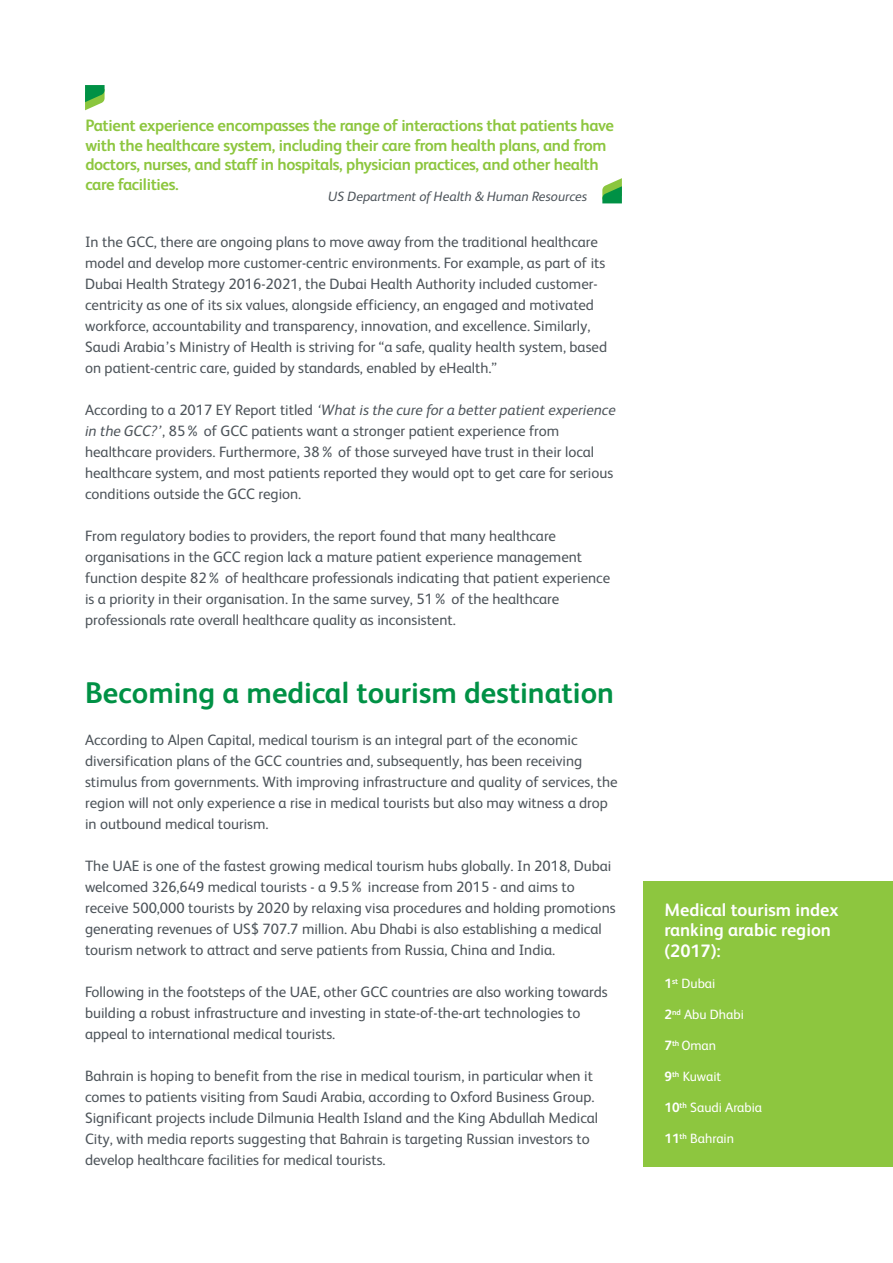
<style>
.page{position:relative;width:893px;height:1263px;background:#fff}
.page>*{position:absolute;margin:0;border:0;box-sizing:border-box;transform-origin:0 0}
.t1{font:700 30px "FS Albert";color:#009145}
.t2{font:700 18px/20.7px "FS Albert";color:#fff}
.Body_Copy_v2{font:700 16.5px/19.5px "FS Albert";letter-spacing:-.02em;color:#8dc63f}
.t3{font:15px/21px "FS Albert";color:#4d545a}
.t4{font:13.5px "FS Albert";color:#fff}
.t5{font:italic 13.5px "FS Albert";color:#4d545a}
.s1{font-style:italic}
.s2{font-weight:700}
</style>
<div class="page">
<svg style="left:85px;top:85px;width:20px;height:25px"></svg>
<svg style="left:602px;top:178px;width:20px;height:25px"></svg>
<div style="left:643px;top:881px;width:250px;height:285px;background:#8dc63f"></div>
<p class="Body_Copy_v2" style="left:85px;top:116px;width:530px">Patient experience encompasses the range of interactions that patients have with the healthcare system, including their care from health plans, and from doctors, nurses, and staff in hospitals, physician practices, and other health care facilities.</p>
<p class="t5" style="left:328px;top:189px;width:260px">US Department of Health &amp; Human Resources</p>
<p class="t3" style="left:85px;top:231px;width:524px">In the GCC, there are ongoing plans to move away from the traditional healthcare model and develop more customer-centric environments. For example, as part of its Dubai Health Strategy 2016-2021, the Dubai Health Authority included customer&shy;centricity as one of its six values, alongside efficiency, an engaged and motivated workforce, accountability and transparency, innovation, and excellence. Similarly, Saudi Arabia’s Ministry of Health is striving for “a safe, quality health system, based on patient-centric care, guided by standards, enabled by eHealth.”</p>
<p class="t3" style="left:85px;top:399px;width:532px">According to a 2017 EY Report titled <span class="s1">‘What is the cure for a better patient experience in the GCC?’</span>, 85% of GCC patients want a stronger patient experience from healthcare providers. Furthermore, 38% of those surveyed have trust in their local healthcare system, and most patients reported they would opt to get care for serious conditions outside the GCC region.</p>
<p class="t3" style="left:85px;top:525px;width:527px">From regulatory bodies to providers, the report found that many healthcare organisations in the GCC region lack a mature patient experience management function despite 82% of healthcare professionals indicating that patient experience is a priority in their organisation. In the same survey, 51% of the healthcare professionals rate overall healthcare quality as inconsistent.</p>
<p class="t1" style="left:85px;top:675px;width:530px">Becoming a medical tourism destination</p>
<p class="t3" style="left:85px;top:729px;width:534px">According to Alpen Capital, medical tourism is an integral part of the economic diversification plans of the GCC countries and, subsequently, has been receiving stimulus from governments. With improving infrastructure and quality of services, the region will not only experience a rise in medical tourists but also may witness a drop in outbound medical tourism.</p>
<p class="t3" style="left:85px;top:855px;width:532px">The UAE is one of the fastest growing medical tourism hubs globally. In 2018, Dubai welcomed 326,649 medical tourists - a 9.5% increase from 2015 - and aims to receive 500,000 tourists by 2020 by relaxing visa procedures and holding promotions generating revenues of US$ 707.7 million. Abu Dhabi is also establishing a medical tourism network to attract and serve patients from Russia, China and India.</p>
<p class="t3" style="left:85px;top:981px;width:524px">Following in the footsteps of the UAE, other GCC countries are also working towards building a robust infrastructure and investing in state-of-the-art technologies to appeal to international medical tourists.</p>
<p class="t3" style="left:85px;top:1065px;width:514px">Bahrain is hoping to benefit from the rise in medical tourism, in particular when it comes to patients visiting from Saudi Arabia, according to Oxford Business Group.<br>Significant projects include Dilmunia Health Island and the King Abdullah Medical City, with media reports suggesting that Bahrain is targeting Russian investors to develop healthcare facilities for medical tourists.</p>
<p class="t2" style="left:664px;top:899px;width:176px">Medical tourism index ranking arabic region (2017):</p>
<p class="t4" style="left:664px;top:976px;width:52px"><span class="s2">1</span><sup>st</sup> Dubai</p>
<p class="t4" style="left:664px;top:1007px;width:81px"><span class="s2">2</span><sup>nd</sup> Abu Dhabi</p>
<p class="t4" style="left:664px;top:1038px;width:53px"><span class="s2">7</span><sup>th</sup> Oman</p>
<p class="t4" style="left:664px;top:1069px;width:58px"><span class="s2">9</span><sup>th</sup> Kuwait</p>
<p class="t4" style="left:664px;top:1100px;width:99px"><span class="s2">10</span><sup>th</sup> Saudi Arabia</p>
<p class="t4" style="left:664px;top:1131px;width:71px"><span class="s2">11</span><sup>th</sup> Bahrain</p>
</div>
